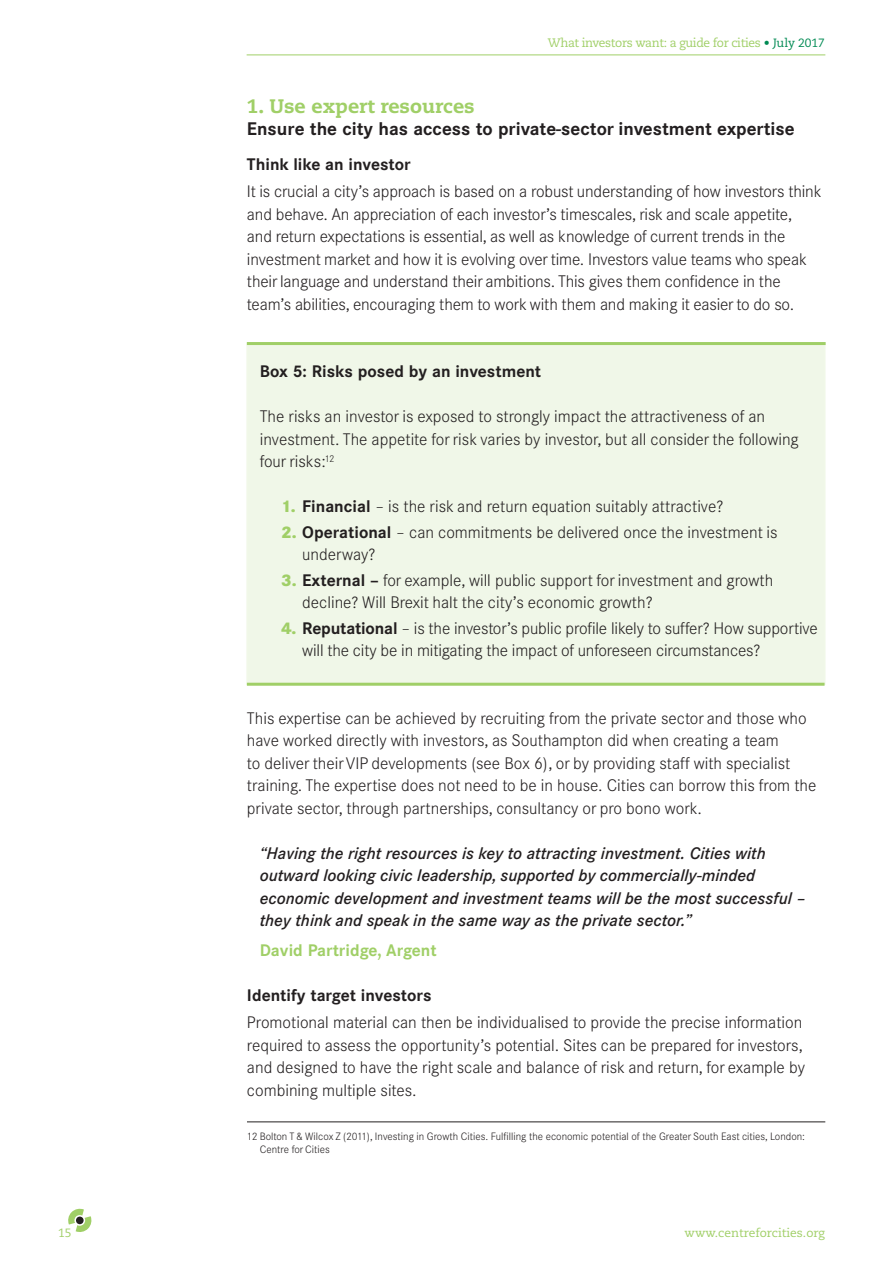
<style>
.page{position:relative;width:893px;height:1263px;background:#fff}
.page>*{position:absolute;margin:0;border:0;box-sizing:border-box;transform-origin:0 0}
.t1{font:800 19.5px "Caecilia LT Std";color:#a0cf67}
.t2{font:700 18px "Corporate SBQ";color:#231f20}
.t3{font:300 16.5px/22.5px "Corporate SBQ";color:#231f20}
.t4{font:italic 16.5px/22.5px "Corporate SBQ Med";color:#231f20}
.t5{font:700 16.5px "Corporate SBQ";color:#231f20}
.t6{font:700 16.5px "Corporate SBQ";color:#a0cf67}
.t7{font:12.3px "Caecilia LT Std";letter-spacing:-.03em;color:#a0cf67}
.t8{font:12px "Caecilia LT Std";color:#a0cf67}
.t9{font:300 10.5px/13.5px "Corporate SBQ";color:#231f20}
.s1{font-size:12px;color:#008a53}
.s2{font-weight:800;color:#a0cf67}
.s3{font-weight:700}
</style>
<div class="page">
<hr style="left:247px;top:683px;width:577px;height:3px;background:#a0cf67">
<hr style="left:247px;top:342px;width:579px;height:3px;background:#a0cf67">
<div style="left:246px;top:342px;width:579px;height:343px;background:#f0f7e8;border:1px solid #a0cf67"></div>
<hr style="left:247px;top:55px;width:578px;height:1px;background:#a0cf67">
<svg style="left:68px;top:1208px;width:24px;height:24px"></svg>
<hr style="left:247px;top:1121px;width:578px;height:1px;background:#231f20">
<p class="t8" style="left:58px;top:1226px;width:15px">15</p>
<p class="t7" style="left:548px;top:35px;width:279px">What investors want: a guide for cities <span class="s1">• July 2017</span></p>
<p class="t1" style="left:247px;top:94px;width:229px">1. Use expert resources</p>
<p class="t2" style="left:247px;top:118px;width:549px">Ensure the city has access to private-sector investment expertise</p>
<p class="t5" style="left:247px;top:154px;width:165px">Think like an investor</p>
<p class="t3" style="left:247px;top:180px;width:576px">It is crucial a city’s approach is based on a robust understanding of how investors think and behave. An appreciation of each investor’s timescales, risk and scale appetite,<br>and return expectations is essential, as well as knowledge of current trends in the investment market and how it is evolving over time. Investors value teams who speak their language and understand their ambitions. This gives them confidence in the team’s abilities, encouraging them to work with them and making it easier to do so.</p>
<p class="t5" style="left:260px;top:362px;width:283px">Box 5: Risks posed by an investment</p>
<p class="t3" style="left:260px;top:405px;width:541px">The risks an investor is exposed to strongly impact the attractiveness of an investment. The appetite for risk varies by investor, but all consider the following four risks:<sup>12</sup></p>
<p class="t3" style="left:281px;top:495px;width:444px"><span class="s2">1.</span> <span class="s3">Financial</span> – is the risk and return equation suitably attractive?</p>
<p class="t3" style="left:302px;top:521px;width:477px;text-indent:-21px"><span class="s2">2.</span> <span class="s3">Operational</span> – can commitments be delivered once the investment is underway?</p>
<p class="t3" style="left:302px;top:569px;width:472px;text-indent:-21px"><span class="s2">3.</span> <span class="s3">External –</span> for example, will public support for investment and growth decline? Will Brexit halt the city’s economic growth?</p>
<p class="t3" style="left:302px;top:617px;width:517px;text-indent:-21px"><span class="s2">4.</span> <span class="s3">Reputational</span> – is the investor’s public profile likely to suffer? How supportive will the city be in mitigating the impact of unforeseen circumstances?</p>
<p class="t3" style="left:247px;top:707px;width:571px">This expertise can be achieved by recruiting from the private sector and those who have worked directly with investors, as Southampton did when creating a team<br>to deliver their VIP developments (see Box 6), or by providing staff with specialist training. The expertise does not need to be in house. Cities can borrow this from the private sector, through partnerships, consultancy or pro bono work.</p>
<p class="t4" style="left:260px;top:842px;width:547px">“Having the right resources is key to attracting investment. Cities with outward looking civic leadership, supported by commercially-minded economic development and investment teams will be the most successful – they think and speak in the same way as the private sector.”</p>
<p class="t6" style="left:260px;top:941px;width:179px">David Partridge, Argent</p>
<p class="t5" style="left:247px;top:986px;width:186px">Identify target investors</p>
<p class="t3" style="left:247px;top:1011px;width:560px">Promotional material can then be individualised to provide the precise information required to assess the opportunity’s potential. Sites can be prepared for investors, and designed to have the right scale and balance of risk and return, for example by combining multiple sites.</p>
<p class="t9" style="left:260px;top:1129px;width:547px;text-indent:-13px">12 Bolton T &amp; Wilcox Z (2011), Investing in Growth Cities. Fulfilling the economic potential of the Greater South East cities, London:<br>Centre for Cities</p>
<p class="t8" style="left:685px;top:1226px;width:142px">www.centreforcities.org</p>
</div>
